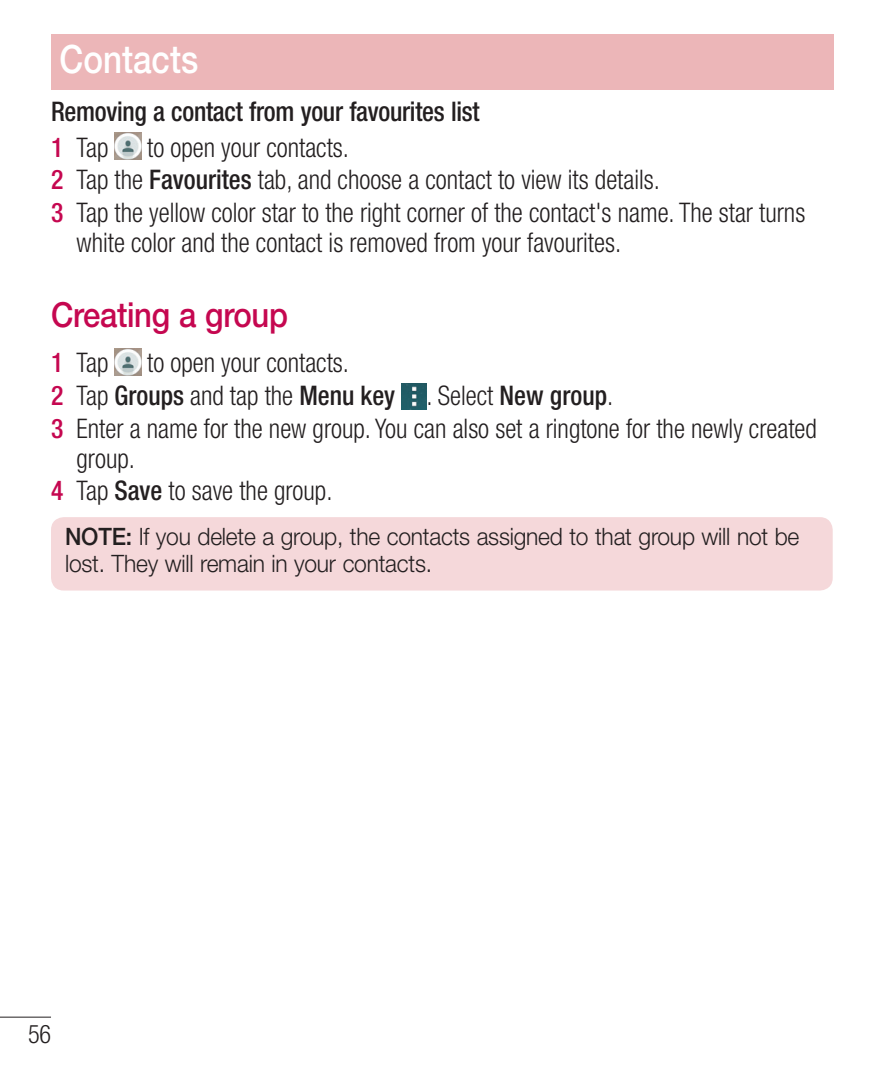
<style>
.page{position:relative;width:893px;height:1072px;background:#fff}
.page>*{position:absolute;margin:0;border:0;box-sizing:border-box;transform-origin:0 0}
.t1{font:500 39px "Helvetica Neue LT Pro";color:#fff;scale:.85 1}
.t2{font:500 34.5px "Helvetica Neue LT Pro";letter-spacing:-.01em;color:#c50750;scale:.9 1}
.t3{font:300 condensed 27px/32.7px "Helvetica Neue LT Pro";color:#231f20;scale:.95 1}
.t4{font:500 condensed 27px/35.1px "Helvetica Neue LT Pro";letter-spacing:-.01em;color:#231f20;scale:.95 1}
.t5{font:300 condensed 25.5px "Helvetica Neue LT Pro";color:#231f20;scale:.95 1}
.t6{font:300 24px/27px "Helvetica Neue LT Pro";letter-spacing:-.01em;color:#231f20;scale:.95 1}
.s1{color:#c50750}
.s2{font-weight:300}
.s3{font-weight:500;color:#c50750}
.s4{font-weight:500}
</style>
<div class="page">
<hr style="left:0;top:1016px;width:51px;height:1px;background:#231f20">
<div style="left:51px;top:34px;width:782px;height:55px;background:#ecb6b8"></div>
<img style="left:115px;top:132px;width:26px;height:28px">
<img style="left:115px;top:348px;width:26px;height:28px">
<img style="left:401px;top:384px;width:26px;height:25px">
<div style="left:51px;top:517px;width:782px;height:73px;background:#f5d8da;border-radius:13px"></div>
<h1 class="t1" style="left:60px;top:45px;width:165px">Contacts</h1>
<p class="t4" style="left:51px;top:97px;width:453px">Removing a contact from your favourites list<br><span class="s1">1</span> <span class="s2">Tap</span></p>
<p class="t3" style="left:51px;top:133px;width:795px;text-indent:96px">to open your contacts.<br><span class="s3">2</span> Tap the <span class="s4">Favourites</span> tab, and choose a contact to view its details.<br><span class="s3">3</span> Tap the yellow color star to the right corner of the contact's name. The star turns</p>
<p class="t3" style="left:77px;top:228px;width:575px">white color and the contact is removed from your favourites.</p>
<p class="t2" style="left:51px;top:302px;width:265px">Creating a group</p>
<p class="t3" style="left:51px;top:349px;width:62px"><span class="s3">1</span> Tap</p>
<p class="t3" style="left:51px;top:349px;width:808px;text-indent:96px">to open your contacts.<br><span class="s3">2</span> Tap <span class="s4">Groups</span> and tap the <span class="s4">Menu key</span> . Select <span class="s4">New group</span>.<br><span class="s3">3</span> Enter a name for the new group. You can also set a ringtone for the newly created</p>
<p class="t3" style="left:51px;top:444px;width:298px;text-indent:26px">group.<br><span class="s3">4</span> Tap <span class="s4">Save</span> to save the group.</p>
<p class="t6" style="left:65px;top:525px;width:774px"><span class="s4">NOTE:</span> If you delete a group, the contacts assigned to that group will not be lost. They will remain in your contacts.</p>
<p class="t5" style="left:28px;top:1025px;width:26px">56</p>
</div>
